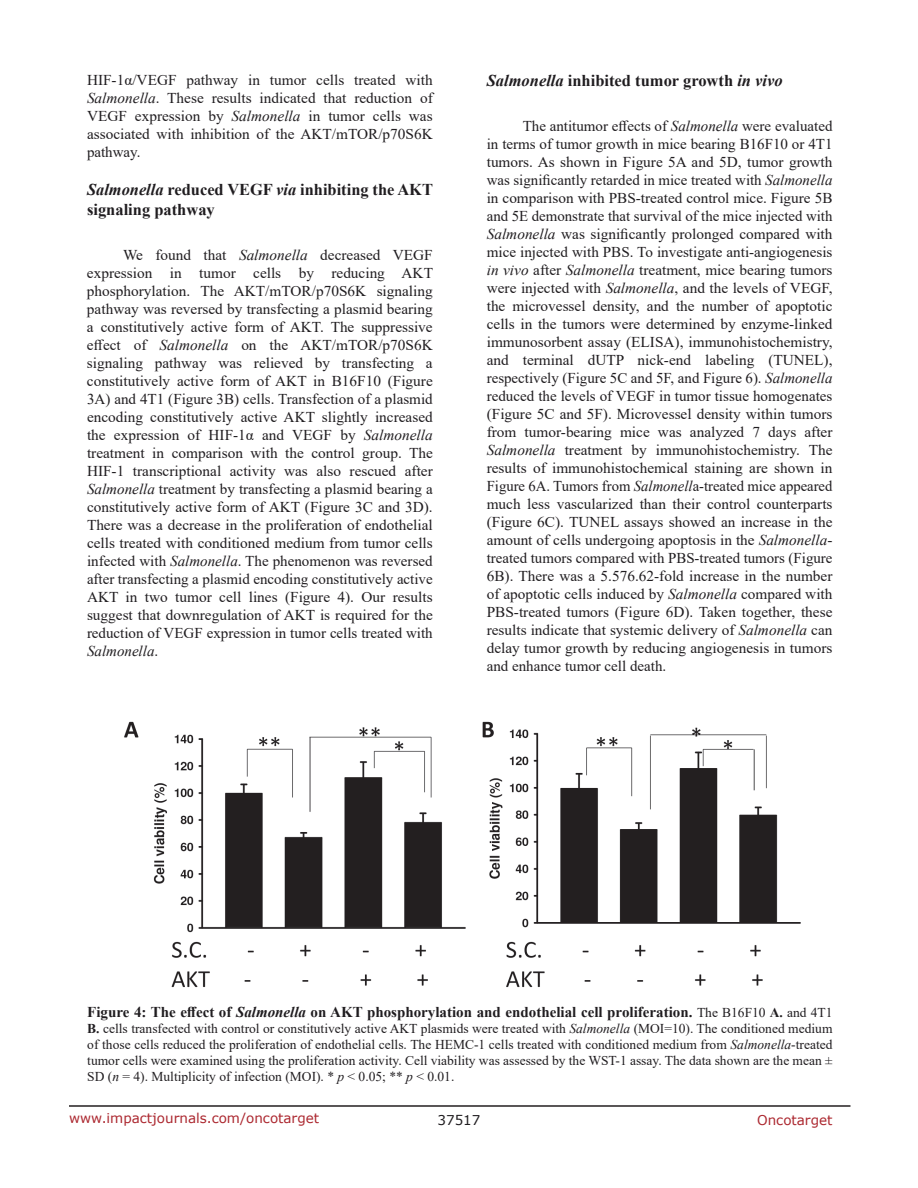
<style>
.page{position:relative;width:918px;height:1188px;background:#fff}
.page>*{position:absolute;margin:0;border:0;box-sizing:border-box;transform-origin:0 0}
.t1{font:700 16.5px/19.8px "Times New Roman";color:#201d20}
.t2{font:15px/18px "Times New Roman";color:#201d20;text-align:justify}
.t3{font:700 15px "Times New Roman";color:#201d20}
.t4{font:13.5px/16.2px "Times New Roman";color:#201d20;text-align:justify}
.t5{font:13.5px "Verdana";color:#ac2830}
.t6{font:13.5px "Verdana";color:#201d20}
.s1{font-style:italic}
.s2{font-weight:400;font-size:13.5px}
.s3{font-size:13.5px}
.s4{font-weight:700}
</style>
<div class="page">
<hr style="left:69px;top:1105px;width:781px;height:2px;background:#231f20">
<img style="left:124px;top:721px;width:676px;height:267px">
<p class="t2" style="left:87px;top:71px;width:347px">HIF-1α/VEGF pathway in tumor cells treated with <span class="s1">Salmonella</span>. These results indicated that reduction of VEGF expression by <span class="s1">Salmonella</span> in tumor cells was associated with inhibition of the AKT/mTOR/p70S6K pathway.</p>
<p class="t1" style="left:87px;top:179px;width:348px"><span class="s1">Salmonella</span> reduced VEGF <span class="s1">via</span> inhibiting the AKT signaling pathway</p>
<p class="t2" style="left:87px;top:246px;width:348px;text-indent:36px">We found that <span class="s1">Salmonella</span> decreased VEGF expression in tumor cells by reducing AKT phosphorylation. The AKT/mTOR/p70S6K signaling pathway was reversed by transfecting a plasmid bearing a constitutively active form of AKT. The suppressive effect of <span class="s1">Salmonella</span> on the AKT/mTOR/p70S6K signaling pathway was relieved by transfecting a constitutively active form of AKT in B16F10 (Figure 3A) and 4T1 (Figure 3B) cells. Transfection of a plasmid encoding constitutively active AKT slightly increased the expression of HIF-1α and VEGF by <span class="s1">Salmonella </span>treatment in comparison with the control group. The HIF-1 transcriptional activity was also rescued after <span class="s1">Salmonella</span> treatment by transfecting a plasmid bearing a constitutively active form of AKT (Figure 3C and 3D).<br>There was a decrease in the proliferation of endothelial cells treated with conditioned medium from tumor cells infected with <span class="s1">Salmonella</span>. The phenomenon was reversed after transfecting a plasmid encoding constitutively active AKT in two tumor cell lines (Figure 4). Our results suggest that downregulation of AKT is required for the reduction of VEGF expression in tumor cells treated with <span class="s1">Salmonella</span>.</p>
<p class="t1" style="left:487px;top:70px;width:297px"><span class="s1">Salmonella</span> inhibited tumor growth <span class="s1">in vivo</span></p>
<p class="t2" style="left:487px;top:117px;width:347px;text-indent:36px">The antitumor effects of <span class="s1">Salmonella</span> were evaluated in terms of tumor growth in mice bearing B16F10 or 4T1 tumors. As shown in Figure 5A and 5D, tumor growth was significantly retarded in mice treated with <span class="s1">Salmonella </span>in comparison with PBS-treated control mice. Figure 5B and 5E demonstrate that survival of the mice injected with <span class="s1">Salmonella</span> was significantly prolonged compared with mice injected with PBS. To investigate anti-angiogenesis <span class="s1">in vivo</span> after <span class="s1">Salmonella</span> treatment, mice bearing tumors were injected with <span class="s1">Salmonella</span>, and the levels of VEGF, the microvessel density, and the number of apoptotic cells in the tumors were determined by enzyme-linked immunosorbent assay (ELISA), immunohistochemistry, and terminal dUTP nick-end labeling (TUNEL), respectively (Figure 5C and 5F, and Figure 6). <span class="s1">Salmonella </span>reduced the levels of VEGF in tumor tissue homogenates (Figure 5C and 5F). Microvessel density within tumors from tumor-bearing mice was analyzed 7 days after <span class="s1">Salmonella</span> treatment by immunohistochemistry. The results of immunohistochemical staining are shown in Figure 6A. Tumors from <span class="s1">Salmonell</span>a-treated mice appeared much less vascularized than their control counterparts (Figure 6C). TUNEL assays showed an increase in the amount of cells undergoing apoptosis in the <span class="s1">Salmonella&shy;</span>treated tumors compared with PBS-treated tumors (Figure 6B). There was a 5.576.62-fold increase in the number of apoptotic cells induced by <span class="s1">Salmonella</span> compared with PBS-treated tumors (Figure 6D). Taken together, these results indicate that systemic delivery of <span class="s1">Salmonella</span> can delay tumor growth by reducing angiogenesis in tumors and enhance tumor cell death.</p>
<p class="t3" style="left:87px;top:1001px;width:747px">Figure 4: The effect of <span class="s1">Salmonella</span> on AKT phosphorylation and endothelial cell proliferation. <span class="s2">The B16F10</span> <span class="s3">A.</span> <span class="s2">and 4T1</span></p>
<p class="t4" style="left:87px;top:1020px;width:747px"><span class="s4">B.</span> cells transfected with control or constitutively active AKT plasmids were treated with <span class="s1">Salmonella</span> (MOI=10). The conditioned medium of those cells reduced the proliferation of endothelial cells. The HEMC-1 cells treated with conditioned medium from <span class="s1">Salmonella</span>-treated tumor cells were examined using the proliferation activity. Cell viability was assessed by the WST-1 assay. The data shown are the mean ± SD (<span class="s1">n</span> = 4). Multiplicity of infection (MOI). * <span class="s1">p</span> &lt; 0.05; ** <span class="s1">p</span> &lt; 0.01.</p>
<p class="t5" style="left:69px;top:1109px;width:252px">www.impactjournals.com/oncotarget</p>
<p class="t6" style="left:438px;top:1111px;width:44px">37517</p>
<p class="t5" style="left:757px;top:1111px;width:77px">Oncotarget</p>
</div>
